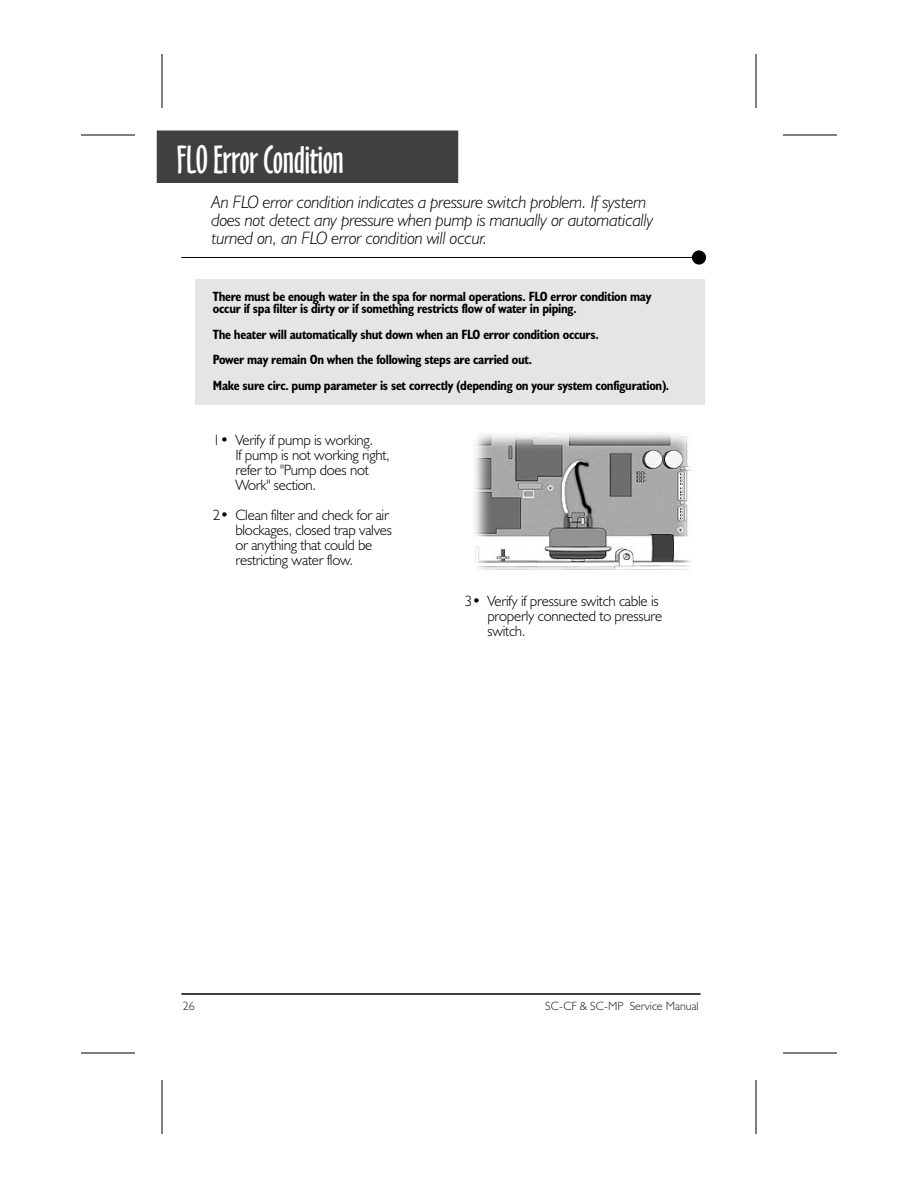
<style>
.page{position:relative;width:918px;height:1188px;background:#fff}
.page>*{position:absolute;margin:0;border:0;box-sizing:border-box;transform-origin:0 0}
.t1{font:36px "Oz Handicraft BT";letter-spacing:-.015em;color:#fff}
.t2{font:italic 300 18px/18px "Humanist 521 BT";letter-spacing:-.015em;color:#000}
.t3{font:300 15px/15px "Humanist 521 BT";letter-spacing:-.015em;color:#000}
.t4{font:700 condensed 13.5px/25.5px "Humanist 521 BT";letter-spacing:-.02em;color:#000}
.t5{font:300 12px "Humanist 521 BT";color:#272525}
</style>
<div class="page">
<hr style="left:162px;top:54px;width:1px;height:54px;background:#000">
<hr style="left:81px;top:135px;width:54px;height:1px;background:#000">
<hr style="left:81px;top:1053px;width:54px;height:1px;background:#000">
<hr style="left:162px;top:1080px;width:1px;height:54px;background:#000">
<hr style="left:756px;top:54px;width:1px;height:54px;background:#000">
<hr style="left:783px;top:135px;width:54px;height:1px;background:#000">
<hr style="left:783px;top:1053px;width:54px;height:1px;background:#000">
<hr style="left:756px;top:1080px;width:1px;height:54px;background:#000">
<div style="left:157px;top:131px;width:301px;height:51px;background:#404040"></div>
<div style="left:157px;top:130px;width:301px;height:53px;border:2px solid #404040"></div>
<div style="left:195px;top:279px;width:510px;height:126px;background:#e5e5e5"></div>
<div style="left:692px;top:250px;width:14px;height:15px;background:#000;border-radius:50%"></div>
<hr style="left:181px;top:257px;width:519px;height:1px;background:#000">
<hr style="left:181px;top:994px;width:519px;height:1px;background:#000">
<img style="left:474px;top:433px;width:218px;height:137px">
<p class="t1" style="left:177px;top:139px;width:169px">FLO Error Condition</p>
<p class="t2" style="left:212px;top:193px;width:444px">An FLO error condition indicates a pressure switch problem. If system does not detect any pressure when pump is manually or automatically turned on, an FLO error condition will occur.</p>
<p class="t4" style="left:213px;top:289px;width:440px;line-height:12.8px">There must be enough water in the spa for normal operations. FLO error condition may occur if spa filter is dirty or if something restricts flow of water in piping.</p>
<p class="t4" style="left:213px;top:321px;width:458px">The heater will automatically shut down when an FLO error condition occurs.<br>Power may remain On when the following steps are carried out.<br>Make sure circ. pump parameter is set correctly (depending on your system configuration).</p>
<p class="t3" style="left:235px;top:432px;width:156px;text-indent:-22px">1• Verify if pump is working.<br>If pump is not working right, refer to "Pump does not<br>Work" section.</p>
<p class="t3" style="left:235px;top:507px;width:158px;text-indent:-22px">2• Clean filter and check for air blockages, closed trap valves or anything that could be restricting water flow.</p>
<p class="t3" style="left:487px;top:593px;width:176px;text-indent:-22px">3• Verify if pressure switch cable is properly connected to pressure switch.</p>
<p class="t5" style="left:183px;top:998px;width:14px">26</p>
<p class="t5" style="left:545px;top:998px;width:155px">SC-CF &amp; SC-MP Service Manual</p>
</div>
